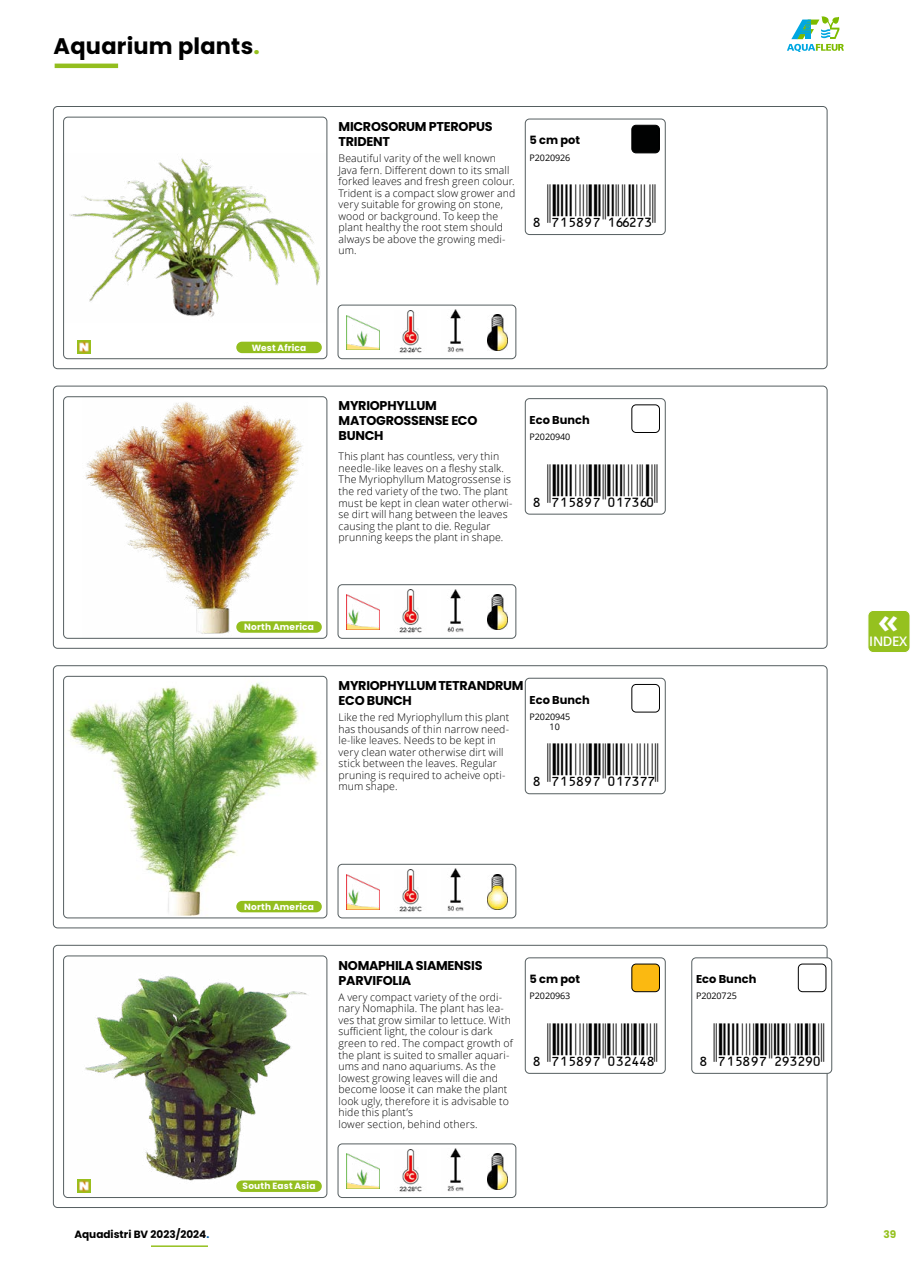
<style>
.page{position:relative;width:923px;height:1263px;background:#fff}
.page>*{position:absolute;margin:0;border:0;box-sizing:border-box;transform-origin:0 0}
.t1{font:42.75px "Ean Bwr P36 Tt";letter-spacing:.01em;color:#000}
.t2{font:700 33.75px "Open Sans";color:#fff}
.t3{font:700 22.5px "Poppins";letter-spacing:.01em;color:#000}
.t4{font:600 13.2px "Open Sans";letter-spacing:-.025em;color:#fff}
.t5{font:700 12.75px/15px "Poppins";letter-spacing:-.02em;color:#000}
.t6{font:700 11.4px "Poppins";letter-spacing:.005em;color:#000}
.t7{font:300 10.5px/11.6px "Open Sans";letter-spacing:.01em;color:#000}
.t8{font:700 10.5px "Poppins";color:#000}
.t9{font:700 10.5px "Poppins";color:#95c11f}
.t10{font:700 9px "Poppins";letter-spacing:.02em;color:#fff}
.t11{font:9px/10.1px "Open Sans";letter-spacing:-.01em;color:#000}
.s1{color:#95c11f}
.s2{color:#005da9}
</style>
<div class="page">
<svg style="left:787px;top:17px;width:57px;height:34px"></svg>
<hr style="left:151px;top:1245px;width:57px;height:2px;background:#95c11f">
<div style="left:53px;top:386px;width:774px;height:262px;border:1px solid #555e60;border-radius:4px"></div>
<img style="left:85px;top:402px;width:218px;height:232px">
<div style="left:63px;top:396px;width:264px;height:242px;border:1px solid #555e60;border-radius:4px"></div>
<div style="left:525px;top:398px;width:140px;height:116px;border:1px solid #555e60;border-radius:4px"></div>
<div style="left:338px;top:584px;width:178px;height:54px;border:1px solid #555e60;border-radius:4px"></div>
<img style="left:487px;top:594px;width:20px;height:36px">
<img style="left:447px;top:589px;width:17px;height:44px">
<img style="left:397px;top:590px;width:25px;height:43px">
<img style="left:346px;top:595px;width:34px;height:34px">
<div style="left:631px;top:405px;width:28px;height:28px;border:1px solid #000;border-radius:4px"></div>
<div style="left:236px;top:621px;width:86px;height:12px;background:#93be1e;border-radius:6px"></div>
<div style="left:53px;top:106px;width:774px;height:263px;border:1px solid #555e60;border-radius:4px"></div>
<img style="left:69px;top:158px;width:251px;height:159px">
<div style="left:63px;top:117px;width:264px;height:242px;border:1px solid #555e60;border-radius:4px"></div>
<div style="left:525px;top:119px;width:140px;height:116px;border:1px solid #555e60;border-radius:4px"></div>
<div style="left:338px;top:305px;width:178px;height:54px;border:1px solid #555e60;border-radius:4px"></div>
<img style="left:487px;top:315px;width:20px;height:35px">
<img style="left:447px;top:309px;width:17px;height:43px">
<img style="left:399px;top:310px;width:23px;height:43px">
<img style="left:346px;top:315px;width:34px;height:35px">
<img style="left:633px;top:125px;width:26px;height:28px">
<div style="left:631px;top:125px;width:28px;height:28px;border:1px solid #000;border-radius:4px"></div>
<svg style="left:78px;top:341px;width:12px;height:12px"></svg>
<div style="left:236px;top:342px;width:86px;height:11px;background:#93be1e;border-radius:6px"></div>
<div style="left:53px;top:665px;width:774px;height:263px;border:1px solid #555e60;border-radius:4px"></div>
<img style="left:64px;top:676px;width:262px;height:242px">
<div style="left:63px;top:676px;width:264px;height:242px;border:1px solid #555e60;border-radius:4px"></div>
<div style="left:525px;top:678px;width:140px;height:116px;border:1px solid #555e60;border-radius:4px"></div>
<div style="left:338px;top:864px;width:178px;height:54px;border:1px solid #555e60;border-radius:4px"></div>
<img style="left:487px;top:874px;width:20px;height:35px">
<img style="left:447px;top:869px;width:17px;height:42px">
<img style="left:399px;top:869px;width:23px;height:43px">
<img style="left:346px;top:874px;width:34px;height:35px">
<div style="left:631px;top:684px;width:28px;height:28px;border:1px solid #000;border-radius:4px"></div>
<div style="left:236px;top:901px;width:86px;height:11px;background:#93be1e;border-radius:6px"></div>
<img style="left:77px;top:976px;width:230px;height:217px">
<div style="left:63px;top:956px;width:264px;height:242px;border:1px solid #555e60;border-radius:4px"></div>
<div style="left:525px;top:958px;width:140px;height:115px;border:1px solid #555e60;border-radius:4px"></div>
<div style="left:338px;top:1144px;width:178px;height:54px;border:1px solid #555e60;border-radius:4px"></div>
<img style="left:487px;top:1153px;width:20px;height:36px">
<img style="left:447px;top:1148px;width:17px;height:44px">
<img style="left:399px;top:1149px;width:23px;height:43px">
<img style="left:346px;top:1154px;width:34px;height:35px">
<img style="left:633px;top:964px;width:26px;height:28px">
<div style="left:631px;top:964px;width:28px;height:28px;border:1px solid #000;border-radius:4px"></div>
<svg style="left:78px;top:1179px;width:12px;height:13px"></svg>
<div style="left:236px;top:1180px;width:86px;height:12px;background:#93be1e;border-radius:6px"></div>
<div style="left:691px;top:958px;width:141px;height:115px;border:1px solid #555e60;border-radius:4px"></div>
<div style="left:798px;top:964px;width:28px;height:28px;border:1px solid #000;border-radius:4px"></div>
<hr style="left:55px;top:64px;width:63px;height:4px;background:#93be1e">
<div style="left:868px;top:610px;width:42px;height:42px;background:#95c11f;border-radius:5px"></div>
<div style="left:867px;top:610px;width:43px;height:43px;border:1px solid #fff;border-radius:5px"></div>
<h3 class="t3" style="left:54px;top:33px;width:208px">Aquarium plants<span class="s1">.</span></h3>
<p class="t5" style="left:338px;top:119px;width:156px">MICROSORUM PTEROPUS<br>TRIDENT</p>
<p class="t7" style="left:338px;top:152px;width:178px">Beautiful varity of the well known<br>Java fern. Different down to its small forked leaves and fresh green colour.<br>Trident is a compact slow grower and very suitable for growing on stone, wood or background. To keep the plant healthy the root stem should always be above the growing medi&shy;um.</p>
<p class="t6" style="left:529px;top:134px;width:52px">5 cm pot</p>
<p class="t11" style="left:529px;top:152px;width:42px">P2020926</p>
<h1 class="t1" style="left:521px;top:184px;width:136px">+!7B5IJ7-BGGCHD!</h1>
<p class="t10" style="left:252px;top:342px;width:56px">West Africa</p>
<p class="t5" style="left:338px;top:398px;width:140px">MYRIOPHYLLUM<br>MATOGROSSENSE ECO<br>BUNCH</p>
<p class="t7" style="left:338px;top:450px;width:175px">This plant has countless, very thin needle-like leaves on a fleshy stalk.<br>The Myriophyllum Matogrossense is the red variety of the two. The plant must be kept in clean water otherwi&shy;se dirt will hang between the leaves causing the plant to die. Regular prunning keeps the plant in shape.</p>
<p class="t6" style="left:529px;top:413px;width:62px">Eco Bunch</p>
<p class="t11" style="left:529px;top:432px;width:42px">P2020940</p>
<h1 class="t1" style="left:521px;top:464px;width:138px">+!7B5IJ7-ABHDGA!</h1>
<p class="t10" style="left:244px;top:622px;width:71px">North America</p>
<p class="t5" style="left:338px;top:678px;width:186px">MYRIOPHYLLUM TETRANDRUM<br>ECO BUNCH</p>
<p class="t6" style="left:529px;top:693px;width:62px">Eco Bunch</p>
<p class="t11" style="left:549px;top:711px;width:22px;text-indent:-20px">P2020945<br>10</p>
<h1 class="t1" style="left:521px;top:743px;width:138px">+!7B5IJ7-ABHDHH!</h1>
<p class="t7" style="left:338px;top:711px;width:172px">Like the red Myriophyllum this plant has thousands of thin narrow need&shy;le-like leaves. Needs to be kept in very clean water otherwise dirt will stick between the leaves. Regular pruning is required to acheive opti&shy;mum shape.</p>
<p class="t10" style="left:244px;top:901px;width:71px">North America</p>
<p class="t10" style="left:243px;top:1181px;width:74px">South East Asia</p>
<p class="t5" style="left:338px;top:958px;width:145px">NOMAPHILA SIAMENSIS<br>PARVIFOLIA</p>
<p class="t7" style="left:338px;top:991px;width:176px">A very compact variety of the ordi&shy;nary Nomaphila. The plant has lea&shy;ves that grow similar to lettuce. With sufficient light, the colour is dark green to red. The compact growth of the plant is suited to smaller aquari&shy;ums and nano aquariums. As the lowest growing leaves will die and become loose it can make the plant look ugly, therefore it is advisable to hide this plant’s<br>lower section, behind others.</p>
<p class="t6" style="left:529px;top:973px;width:52px">5 cm pot</p>
<p class="t11" style="left:529px;top:991px;width:42px">P2020963</p>
<h1 class="t1" style="left:521px;top:1023px;width:137px">+!7B5IJ7-ADCEEI!</h1>
<p class="t6" style="left:696px;top:973px;width:62px">Eco Bunch</p>
<p class="t11" style="left:696px;top:991px;width:42px">P2020725</p>
<h1 class="t1" style="left:688px;top:1023px;width:138px">+!7B5IJ7-CJDCJA!</h1>
<h2 class="t2" style="left:878px;top:597px;width:22px">«</h2>
<p class="t4" style="left:869px;top:632px;width:40px">INDEX</p>
<p class="t8" style="left:74px;top:1228px;width:136px">Aquadistri BV 2023/2024<span class="s2">.</span></p>
<p class="t9" style="left:883px;top:1228px;width:14px">39</p>
</div>
